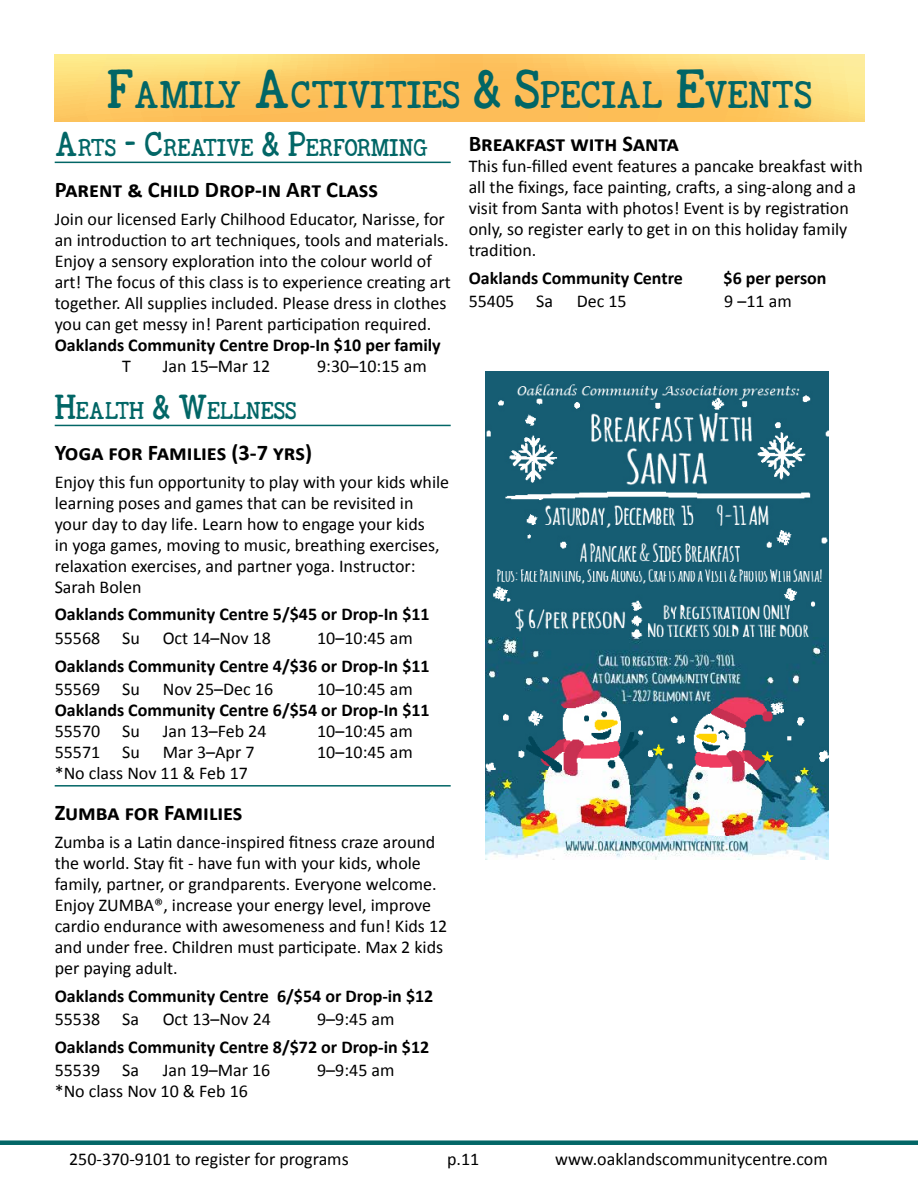
<style>
.page{position:relative;width:918px;height:1188px;background:#fff}
.page>*{position:absolute;margin:0;border:0;box-sizing:border-box;transform-origin:0 0}
.t1{font:27.9px "KG Nextto Me Solid";color:#026666;scale:.86 1}
.t2{font:700 22.5px "Calibri";color:#000}
.t3{font:18px/21px "Calibri";color:#000}
.t4{font:700 18px "Calibri";color:#000}
.t5{font:17.7px "KG Nextto Me Solid";color:#026666;scale:.86 1}
.s1{font-size:39.9px}
.s2{font-size:25.2px}
</style>
<div class="page">
<div style="left:0;top:1140px;width:918px;height:5px;background:#026666"></div>
<hr style="left:55px;top:162px;width:396px;height:1px;background:#026666">
<hr style="left:55px;top:425px;width:396px;height:1px;background:#026666">
<hr style="left:55px;top:785px;width:396px;height:2px;background:#026666">
<img style="left:485px;top:372px;width:343px;height:488px">
<svg style="left:54px;top:54px;width:811px;height:68px;background:#fdcb67"></svg>
<h1 class="t1" style="left:107px;top:74px;width:821px"><span class="s1">F</span>AMILY <span class="s1">A</span>CTIVITIES <span class="s1">&amp; S</span>PECIAL <span class="s1">E</span>VENTS</h1>
<p class="t5" style="left:55px;top:134px;width:436px"><span class="s2">A</span>RTS <span class="s2">- C</span>REATIVE <span class="s2">&amp; P</span>ERFORMING</p>
<p class="t2" style="left:55px;top:175px;width:325px">Parent &amp; Child Drop-in Art Class</p>
<p class="t3" style="left:55px;top:208px;width:398px">Join our licensed Early Chilhood Educator, Narisse, for an introduction to art techniques, tools and materials.<br>Enjoy a sensory exploration into the colour world of art! The focus of this class is to experience creating art together. All supplies included. Please dress in clothes you can get messy in! Parent participation required.</p>
<p class="t4" style="left:55px;top:333px;width:388px">Oaklands Community Centre Drop-In $10 per family</p>
<p class="t3" style="left:122px;top:355px;width:10px">T</p>
<p class="t3" style="left:163px;top:355px;width:109px">Jan 15–Mar 12</p>
<p class="t3" style="left:317px;top:355px;width:111px">9:30–10:15 am</p>
<p class="t5" style="left:55px;top:397px;width:283px"><span class="s2">H</span>EALTH <span class="s2">&amp; W</span>ELLNESS</p>
<p class="t2" style="left:55px;top:438px;width:259px">Yoga for Families (3-7 yrs)</p>
<p class="t3" style="left:55px;top:471px;width:396px">Enjoy this fun opportunity to play with your kids while learning poses and games that can be revisited in your day to day life. Learn how to engage your kids<br>in yoga games, moving to music, breathing exercises, relaxation exercises, and partner yoga. Instructor:<br>Sarah Bolen</p>
<p class="t4" style="left:55px;top:603px;width:377px">Oaklands Community Centre 5/$45 or Drop-In $11</p>
<p class="t3" style="left:55px;top:628px;width:87px">55568 Su</p>
<p class="t3" style="left:163px;top:628px;width:110px">Oct 14–Nov 18</p>
<p class="t3" style="left:317px;top:628px;width:97px">10–10:45 am</p>
<p class="t4" style="left:55px;top:654px;width:377px">Oaklands Community Centre 4/$36 or Drop-In $11</p>
<p class="t3" style="left:55px;top:679px;width:87px">55569 Su</p>
<p class="t3" style="left:163px;top:679px;width:112px">Nov 25–Dec 16</p>
<p class="t3" style="left:317px;top:679px;width:97px">10–10:45 am</p>
<p class="t4" style="left:55px;top:699px;width:377px">Oaklands Community Centre 6/$54 or Drop-In $11</p>
<p class="t3" style="left:55px;top:721px;width:87px">55570 Su</p>
<p class="t3" style="left:163px;top:721px;width:105px">Jan 13–Feb 24</p>
<p class="t3" style="left:317px;top:721px;width:97px">10–10:45 am</p>
<p class="t3" style="left:55px;top:742px;width:87px">55571 Su</p>
<p class="t3" style="left:163px;top:742px;width:93px">Mar 3–Apr 7</p>
<p class="t3" style="left:317px;top:742px;width:97px">10–10:45 am</p>
<p class="t3" style="left:55px;top:763px;width:195px">*No class Nov 11 &amp; Feb 17</p>
<p class="t2" style="left:55px;top:798px;width:189px">Zumba for Families</p>
<p class="t3" style="left:55px;top:832px;width:394px">Zumba is a Latin dance-inspired fitness craze around the world. Stay fit - have fun with your kids, whole family, partner, or grandparents. Everyone welcome.<br>Enjoy ZUMBA®, increase your energy level, improve cardio endurance with awesomeness and fun! Kids 12 and under free. Children must participate. Max 2 kids per paying adult.</p>
<p class="t4" style="left:55px;top:984px;width:380px">Oaklands Community Centre 6/$54 or Drop-in $12</p>
<p class="t3" style="left:55px;top:1009px;width:86px">55538 Sa</p>
<p class="t3" style="left:163px;top:1009px;width:110px">Oct 13–Nov 24</p>
<p class="t3" style="left:317px;top:1009px;width:79px">9–9:45 am</p>
<p class="t4" style="left:55px;top:1036px;width:376px">Oaklands Community Centre 8/$72 or Drop-in $12</p>
<p class="t3" style="left:55px;top:1060px;width:86px">55539 Sa</p>
<p class="t3" style="left:163px;top:1060px;width:109px">Jan 19–Mar 16</p>
<p class="t3" style="left:317px;top:1060px;width:79px">9–9:45 am</p>
<p class="t3" style="left:55px;top:1081px;width:195px">*No class Nov 10 &amp; Feb 16</p>
<p class="t2" style="left:469px;top:129px;width:212px">Breakfast with Santa</p>
<p class="t3" style="left:469px;top:155px;width:396px">This fun-filled event features a pancake breakfast with all the fixings, face painting, crafts, a sing-along and a visit from Santa with photos! Event is by registration only, so register early to get in on this holiday family tradition.</p>
<p class="t4" style="left:469px;top:266px;width:216px">Oaklands Community Centre</p>
<p class="t4" style="left:724px;top:266px;width:104px">$6 per person</p>
<p class="t3" style="left:469px;top:291px;width:86px">55405 Sa</p>
<p class="t3" style="left:577px;top:291px;width:51px">Dec 15</p>
<p class="t3" style="left:724px;top:291px;width:69px">9 –11 am</p>
<p class="t3" style="left:69px;top:1148px;width:281px">250-370-9101 to register for programs</p>
<p class="t3" style="left:447px;top:1148px;width:34px">p.11</p>
<p class="t3" style="left:555px;top:1148px;width:274px">www.oaklandscommunitycentre.com</p>
</div>
